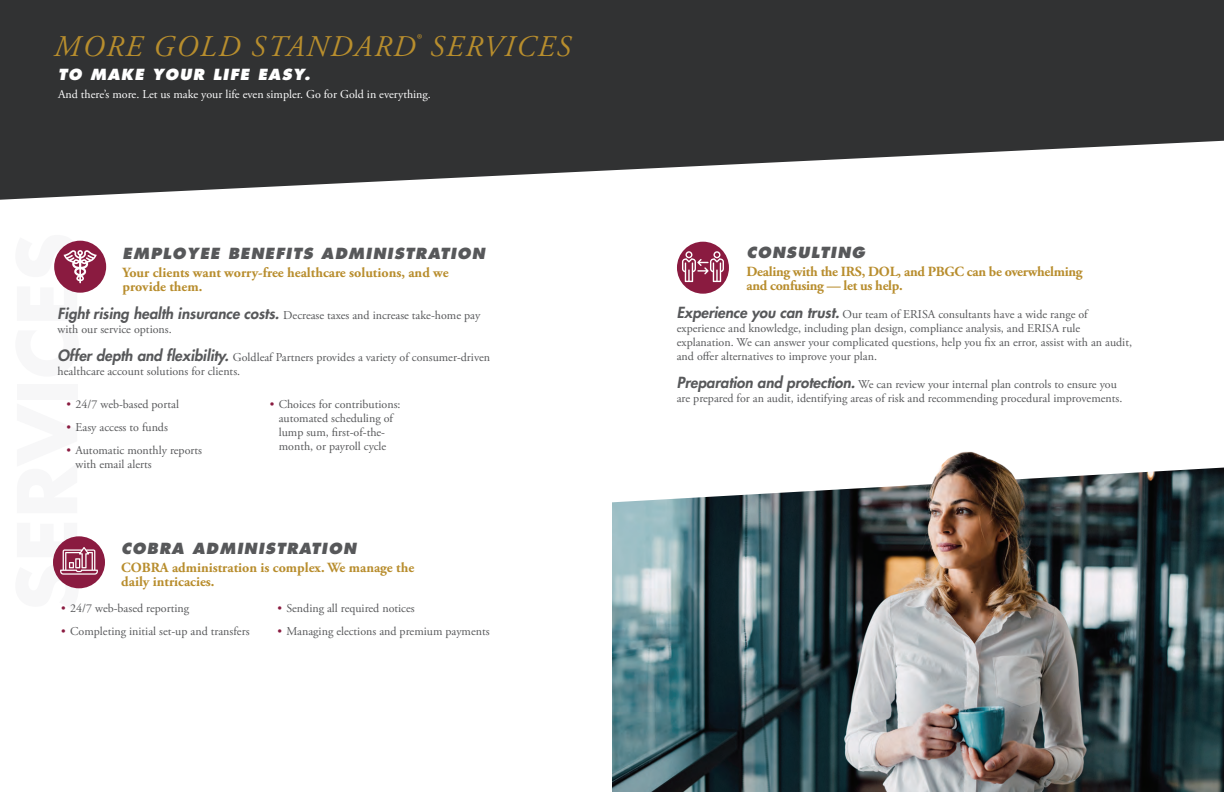
<style>
.page{position:relative;width:1224px;height:792px;background:#fff}
.page>*{position:absolute;margin:0;border:0;box-sizing:border-box;transform-origin:0 0}
.t1{font:italic 30px "Adobe Garamond Pro";letter-spacing:.065em;color:#b88e2d}
.t2{font:italic 800 15px "Futura LT";letter-spacing:.075em;color:#57585a}
.t3{font:italic 800 15px "Futura LT";letter-spacing:.075em;color:#fff}
.t4{font:700 14px/14px "Adobe Garamond Pro";color:#b88d2d}
.t5{font:700 14px/14px "Adobe Garamond Pro";letter-spacing:-.02em;color:#b88d2d}
.t6{font:12px/14px "Adobe Garamond Pro";color:#57585a}
.t7{font:12px "Adobe Garamond Pro";color:#fff}
.s1{font-family:"Futura LT";font-weight:800;font-style:italic;font-size:15px}
.s2{color:#8a1b40}
</style>
<div class="page">
<svg style="left:0;top:0;width:1224px;height:200px;background:#4f5051"></svg>
<div style="left:677px;top:242px;width:52px;height:52px;background:#8a1b40;border-radius:50%"></div>
<svg style="left:682px;top:251px;width:42px;height:31px"></svg>
<img style="left:612px;top:451px;width:612px;height:341px">
<div style="left:54px;top:241px;width:52px;height:52px;background:#8a1b40;border-radius:50%"></div>
<svg style="left:64px;top:250px;width:33px;height:34px"></svg>
<div style="left:53px;top:536px;width:52px;height:52px;background:#8a1b40;border-radius:50%"></div>
<svg style="left:60px;top:547px;width:38px;height:28px"></svg>
<h1 class="t1" style="left:54px;top:28px;width:518px">MORE GOLD STANDARD<sup>®</sup> SERVICES</h1>
<p class="t3" style="left:58px;top:65px;width:254px">TO MAKE YOUR LIFE EASY.</p>
<p class="t7" style="left:58px;top:87px;width:374px">And there’s more. Let us make your life even simpler. Go for Gold in everything.</p>
<p class="t2" style="left:123px;top:243px;width:364px">EMPLOYEE BENEFITS ADMINISTRATION</p>
<p class="t4" style="left:123px;top:266px;width:327px">Your clients want worry-free healthcare solutions, and we provide them.</p>
<p class="t6" style="left:58px;top:309px;width:424px"><span class="s1">Fight rising health insurance costs.</span> Decrease taxes and increase take-home pay with our service options.</p>
<p class="t6" style="left:58px;top:351px;width:434px"><span class="s1">Offer depth and flexibility.</span> Goldleaf Partners provides a variety of consumer-driven healthcare account solutions for clients.</p>
<p class="t6" style="left:67px;top:397px;width:114px"><span class="s2">•</span> 24/7 web-based portal</p>
<p class="t6" style="left:67px;top:420px;width:103px"><span class="s2">•</span> Easy access to funds</p>
<p class="t6" style="left:76px;top:443px;width:128px;text-indent:-9px"><span class="s2">•</span> Automatic monthly reports with email alerts</p>
<p class="t6" style="left:270px;top:397px;width:132px;text-align:center"><span class="s2">•</span> Choices for contributions: automated scheduling of lump sum, first-of-the&shy;month, or payroll cycle</p>
<p class="t2" style="left:121px;top:539px;width:236px">COBRA ADMINISTRATION</p>
<p class="t4" style="left:121px;top:561px;width:295px">COBRA administration is complex. We manage the daily intricacies.</p>
<p class="t6" style="left:61px;top:601px;width:129px"><span class="s2">•</span> 24/7 web-based reporting</p>
<p class="t6" style="left:61px;top:624px;width:190px"><span class="s2">•</span> Completing initial set-up and transfers</p>
<p class="t6" style="left:277px;top:602px;width:139px"><span class="s2">•</span> Sending all required notices</p>
<p class="t6" style="left:277px;top:625px;width:214px"><span class="s2">•</span> Managing elections and premium payments</p>
<p class="t2" style="left:746px;top:243px;width:120px">CONSULTING</p>
<p class="t5" style="left:746px;top:265px;width:338px">Dealing with the IRS, DOL, and PBGC can be overwhelming and confusing — let us help.</p>
<p class="t6" style="left:677px;top:308px;width:457px"><span class="s1">Experience you can trust.</span> Our team of ERISA consultants have a wide range of experience and knowledge, including plan design, compliance analysis, and ERISA rule explanation. We can answer your complicated questions, help you fix an error, assist with an audit, and offer alternatives to improve your plan.</p>
<p class="t6" style="left:677px;top:378px;width:447px"><span class="s1">Preparation and protection.</span> We can review your internal plan controls to ensure you are prepared for an audit, identifying areas of risk and recommending procedural improvements.</p>
</div>
